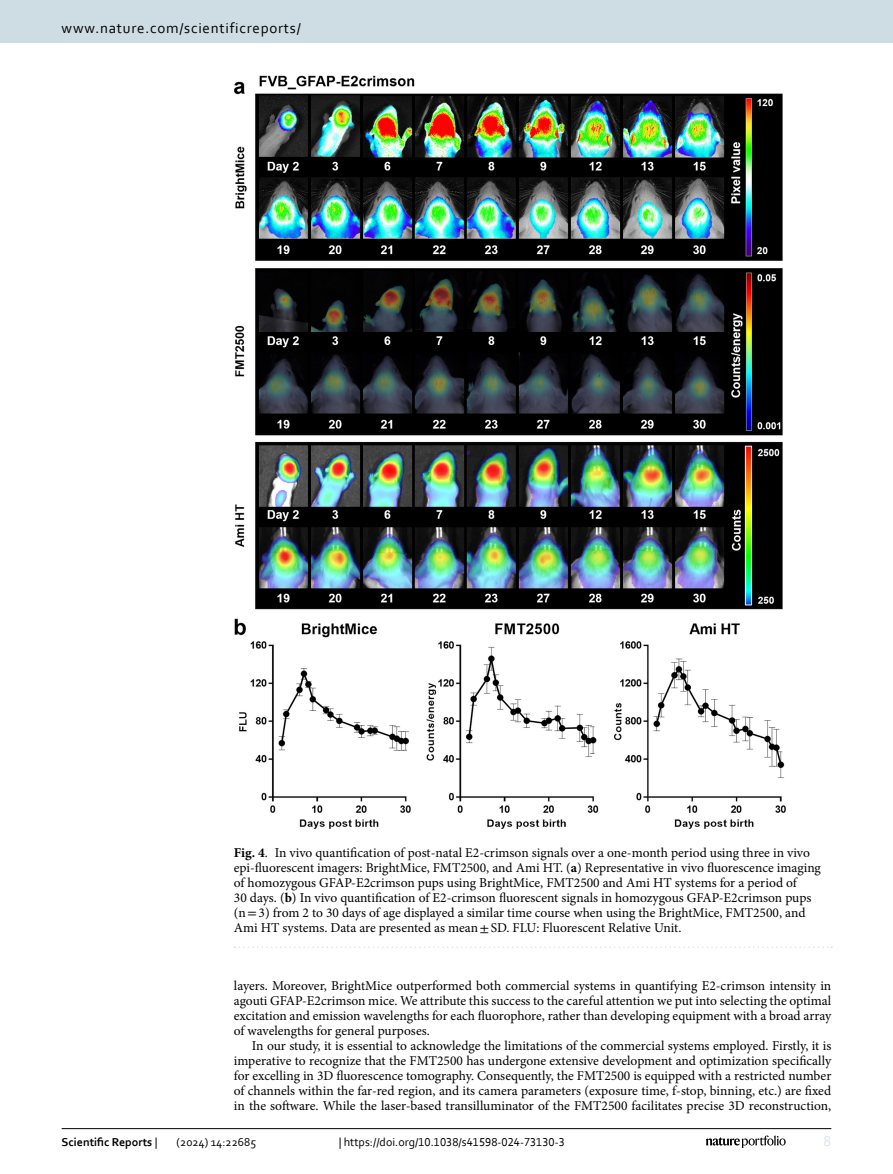
<style>
.page{position:relative;width:893px;height:1174px;background:#fff}
.page>*{position:absolute;margin:0;border:0;box-sizing:border-box;transform-origin:0 0}
.t1{font:15px "Corbel";letter-spacing:.05em;color:#000}
.t2{font:15px "Corbel";color:#d9e4eb}
.Body_Text_Indent{font:13.5px/15px "Minion Pro";color:#000;text-align:justify}
.Figure_Caption{font:13.5px/15px "Minion Pro";color:#000}
.t3{font:12px "Corbel";color:#000}
.t4{font:700 12px "Corbel";color:#000}
.s1{font-weight:700}
.s2{font-family:"STIX"}
.s3{font-weight:400}
</style>
<div class="page">
<img style="left:234px;top:76px;width:552px;height:753px">
<svg style="left:235px;top:946px;width:597px;height:2px"></svg>
<hr style="left:62px;top:1128px;width:769px;height:1px;background:#000">
<svg style="left:706px;top:1135px;width:80px;height:12px"></svg>
<div style="left:0;top:0;width:893px;height:43px;background:#cedde4"></div>
<p class="t1" style="left:62px;top:18px;width:241px">www.nature.com/scientificreports/</p>
<p class="Figure_Caption" style="left:234px;top:845px;width:589px"><span class="s1">Fig. 4</span>. In vivo quantification of post-natal E2-crimson signals over a one-month period using three in vivo epi-fluorescent imagers: BrightMice, FMT2500, and Ami HT. (<span class="s1">a</span>) Representative in vivo fluorescence imaging of homozygous GFAP-E2crimson pups using BrightMice, FMT2500 and Ami HT systems for a period of<br>30 days. (<span class="s1">b</span>) In vivo quantification of E2-crimson fluorescent signals in homozygous GFAP-E2crimson pups (n<span class="s2">=</span>3) from 2 to 30 days of age displayed a similar time course when using the BrightMice, FMT2500, and Ami HT systems. Data are presented as mean<span class="s2">±</span>SD. FLU: Fluorescent Relative Unit.</p>
<p class="Body_Text_Indent" style="left:234px;top:978px;width:599px">layers. Moreover, BrightMice outperformed both commercial systems in quantifying E2-crimson intensity in agouti GFAP-E2crimson mice. We attribute this success to the careful attention we put into selecting the optimal excitation and emission wavelengths for each fluorophore, rather than developing equipment with a broad array of wavelengths for general purposes.</p>
<p class="Body_Text_Indent" style="left:234px;top:1038px;width:599px;text-indent:18px">In our study, it is essential to acknowledge the limitations of the commercial systems employed. Firstly, it is imperative to recognize that the FMT2500 has undergone extensive development and optimization specifically for excelling in 3D fluorescence tomography. Consequently, the FMT2500 is equipped with a restricted number of channels within the far-red region, and its camera parameters (exposure time, f-stop, binning, etc.) are fixed in the software. While the laser-based transilluminator of the FMT2500 facilitates precise 3D reconstruction,</p>
<p class="t4" style="left:62px;top:1134px;width:97px">Scientific Reports <span class="s3">|</span></p>
<p class="t3" style="left:177px;top:1134px;width:81px">(2024) 14:22685</p>
<p class="t3" style="left:339px;top:1134px;width:228px">| https://doi.org/10.1038/s41598-024-73130-3</p>
<p class="t2" style="left:824px;top:1132px;width:9px">8</p>
</div>
